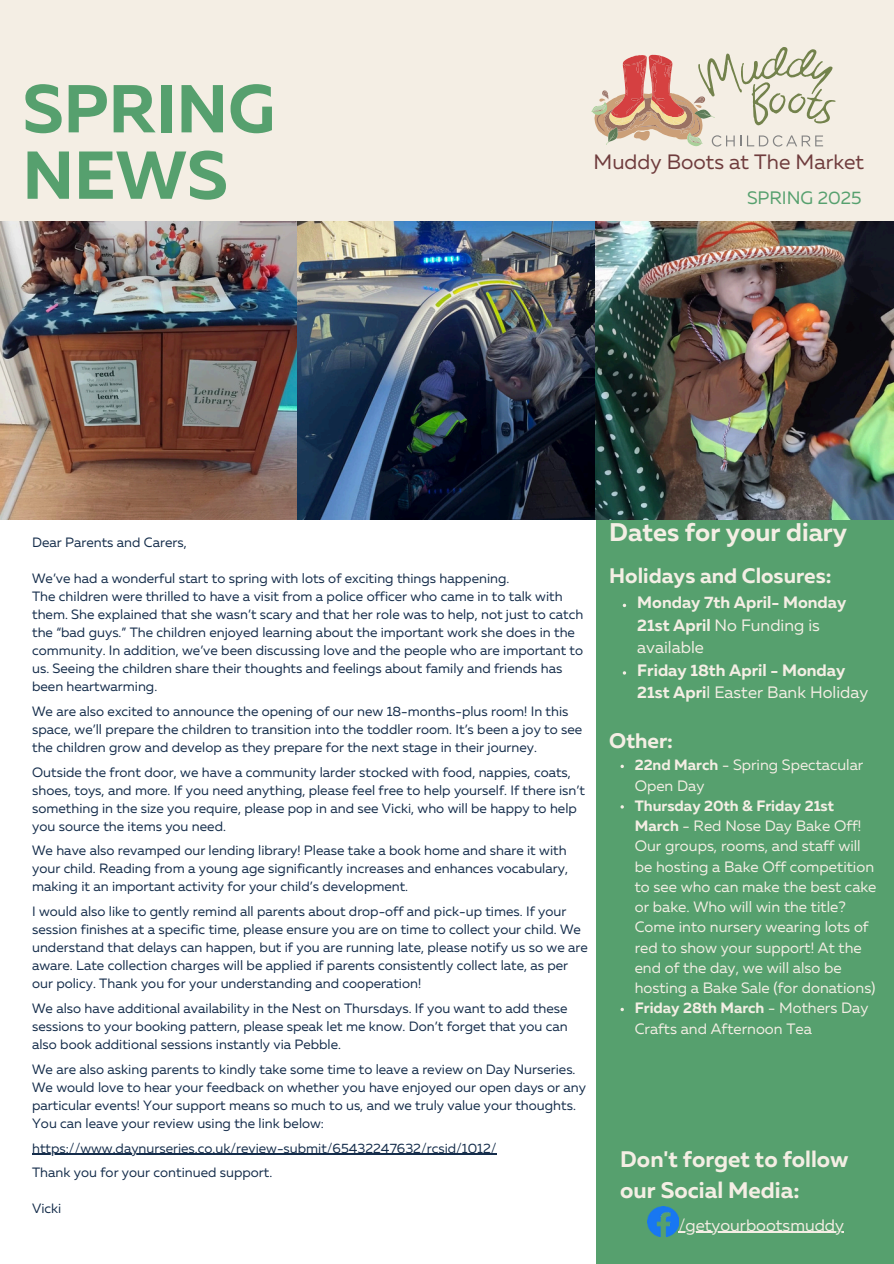
<style>
.page{position:relative;width:894px;height:1264px;background:#fff}
.page>*{position:absolute;margin:0;border:0;box-sizing:border-box;transform-origin:0 0}
.t1{font:700 67.5px/66.3px "Muller";color:#56a06e}
.t2{font:700 25.5px "Muller";color:#f4eee4}
.t3{font:700 22.5px/31.5px "Muller";color:#f4eee4}
.t4{font:700 21px "Muller";color:#f4eee4}
.t5{font:20.7px "Muller";color:#6f3c3d}
.t6{font:18px "Muller";color:#56a06e}
.t7{font:700 16.5px/22.5px "Muller";color:#f4eee4}
.t8{font:16.5px "Muller";color:#f4eee4}
.t9{font:15px/20.2px "Muller";color:#f4eee4}
.t10{font:13.5px/18px "Muller";color:#152d4b}
.s1{font-weight:400}
.s2{font-weight:700}
</style>
<div class="page">
<div style="left:0;top:0;width:893px;height:221px;background:#f4eee4"></div>
<img style="left:0;top:221px;width:893px;height:298px">
<div style="left:595px;top:519px;width:298px;height:744px;background:#56a06e"></div>
<img style="left:647px;top:1206px;width:31px;height:30px">
<hr style="left:32px;top:1153px;width:464px;height:1px;background:#152d4b">
<svg style="left:591px;top:47px;width:244px;height:100px"></svg>
<hr style="left:678px;top:1231px;width:165px;height:1px;background:#f4eee4">
<h1 class="t1" style="left:22px;top:76px;width:254px">SPRING<br>NEWS</h1>
<h3 class="t5" style="left:593px;top:149px;width:272px">Muddy Boots at The Market</h3>
<h3 class="t6" style="left:746px;top:187px;width:116px">SPRING 2025</h3>
<p class="t10" style="left:32px;top:533px;width:156px">Dear Parents and Carers,</p>
<p class="t10" style="left:32px;top:569px;width:552px">We’ve had a wonderful start to spring with lots of exciting things happening.<br>The children were thrilled to have a visit from a police officer who came in to talk with them. She explained that she wasn’t scary and that her role was to help, not just to catch the “bad guys.” The children enjoyed learning about the important work she does in the community. In addition, we’ve been discussing love and the people who are important to us. Seeing the children share their thoughts and feelings about family and friends has been heartwarming.</p>
<p class="t10" style="left:32px;top:702px;width:551px">We are also excited to announce the opening of our new 18-months-plus room! In this space, we’ll prepare the children to transition into the toddler room. It’s been a joy to see the children grow and develop as they prepare for the next stage in their journey.</p>
<p class="t10" style="left:32px;top:762px;width:554px">Outside the front door, we have a community larder stocked with food, nappies, coats, shoes, toys, and more. If you need anything, please feel free to help yourself. If there isn’t something in the size you require, please pop in and see Vicki, who will be happy to help you source the items you need.</p>
<p class="t10" style="left:32px;top:841px;width:537px;text-align:justify">We have also revamped our lending library! Please take a book home and share it with your child. Reading from a young age significantly increases and enhances vocabulary, making it an important activity for your child’s development.</p>
<p class="t10" style="left:32px;top:902px;width:557px">I would also like to gently remind all parents about drop-off and pick-up times. If your session finishes at a specific time, please ensure you are on time to collect your child. We understand that delays can happen, but if you are running late, please notify us so we are aware. Late collection charges will be applied if parents consistently collect late, as per our policy. Thank you for your understanding and cooperation!</p>
<p class="t10" style="left:32px;top:999px;width:537px;text-align:justify">We also have additional availability in the Nest on Thursdays. If you want to add these sessions to your booking pattern, please speak let me know. Don’t forget that you can also book additional sessions instantly via Pebble.</p>
<p class="t10" style="left:32px;top:1059px;width:555px">We are also asking parents to kindly take some time to leave a review on Day Nurseries.<br>We would love to hear your feedback on whether you have enjoyed our open days or any particular events! Your support means so much to us, and we truly value your thoughts.<br>You can leave your review using the link below:</p>
<p class="t10" style="left:32px;top:1135px;width:465px;line-height:24.8px">https://www.daynurseries.co.uk/review-submit/65432247632/rcsid/1012/<br>Thank you for your continued support.</p>
<p class="t10" style="left:32px;top:1199px;width:31px">Vicki</p>
<h2 class="t2" style="left:609px;top:516px;width:239px">Dates for your diary</h2>
<h3 class="t4" style="left:609px;top:563px;width:224px">Holidays and Closures:</h3>
<p class="t7" style="left:637px;top:591px;width:210px">Monday 7th April- Monday<br>21st April <span class="s1">No Funding is available</span></p>
<p class="t7" style="left:637px;top:658px;width:232px">Friday 18th April - Monday<br>21st Apri<span class="s1">l Easter Bank Holiday</span></p>
<h3 class="t4" style="left:609px;top:727px;width:65px">Other:</h3>
<p class="t9" style="left:634px;top:754px;width:230px"><span class="s2">22nd March</span> - Spring Spectacular<br>Open Day</p>
<p class="t9" style="left:634px;top:795px;width:243px"><span class="s2">Thursday 20th &amp; Friday 21st<br>March</span> - Red Nose Day Bake Off!<br>Our groups, rooms, and staff will be hosting a Bake Off competition to see who can make the best cake or bake. Who will win the title?<br>Come into nursery wearing lots of red to show your support! At the end of the day, we will also be hosting a Bake Sale (for donations)<br><span class="s2">Friday 28th March</span> - Mothers Day<br>Crafts and Afternoon Tea</p>
<h3 class="t3" style="left:620px;top:1143px;width:230px">Don't forget to follow our Social Media:</h3>
<p class="t8" style="left:678px;top:1214px;width:167px">/getyourbootsmuddy</p>
</div>
